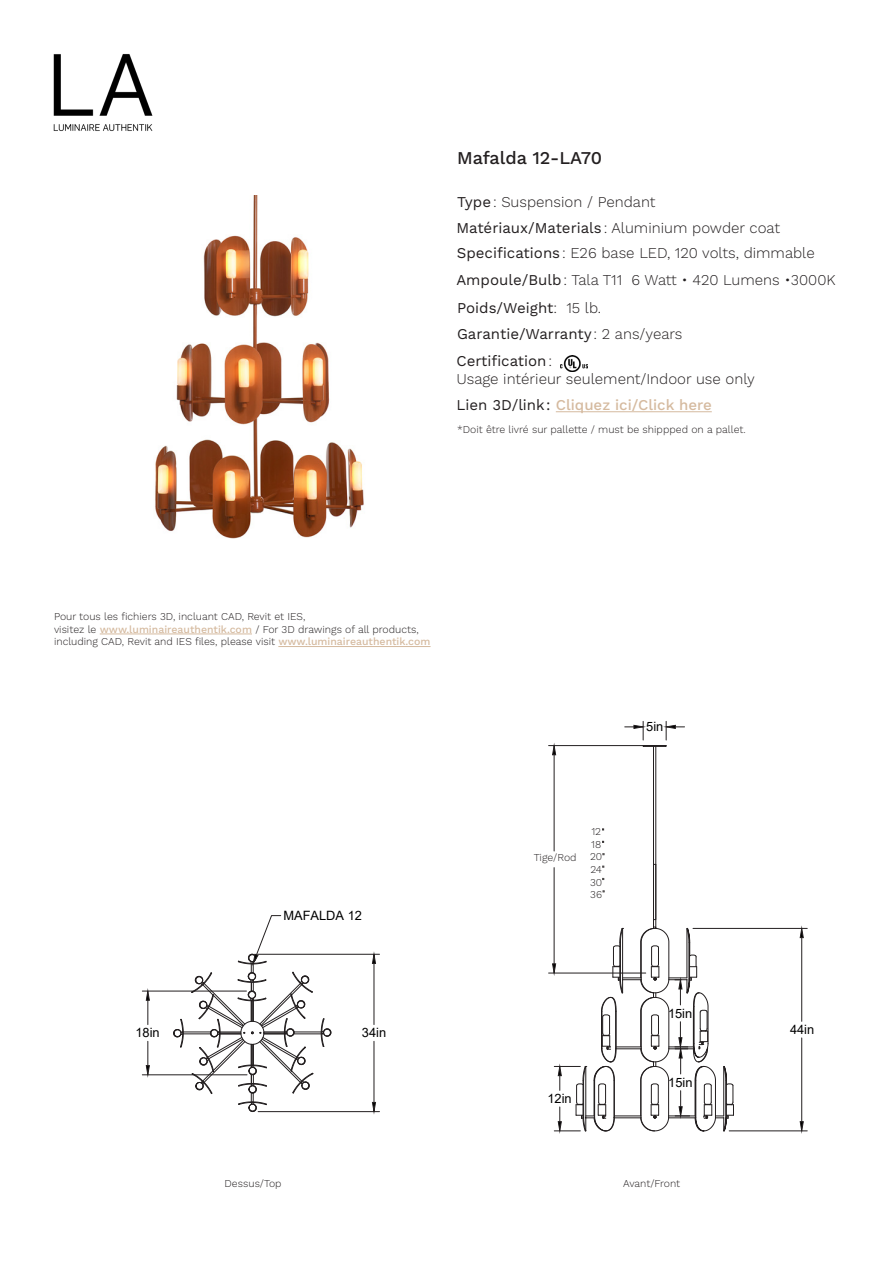
<style>
.page{position:relative;width:893px;height:1263px;background:#fff}
.page>*{position:absolute;margin:0;border:0;box-sizing:border-box;transform-origin:0 0}
.t1{font:500 18px "Work Sans";color:#231f20}
.t2{font:300 15px/26.4px "Work Sans";color:#231f20}
.t3{font:15px/26.4px "Work Sans";color:#231f20}
.t4{font:12.9px "Arial";color:#000}
.t5{font:300 10.5px/12.6px "Work Sans";color:#231f20}
.s1{font-weight:400}
.s2{font-weight:300}
.s3{font-weight:500;color:#d5ba9f}
</style>
<div class="page">
<img style="left:53px;top:54px;width:100px;height:77px">
<hr style="left:100px;top:634px;width:152px;height:1px;background:#d5ba9f">
<hr style="left:278px;top:646px;width:153px;height:1px;background:#d5ba9f">
<img style="left:155px;top:196px;width:209px;height:343px">
<hr style="left:556px;top:411px;width:156px;height:1px;background:#d5ba9f">
<img style="left:560px;top:355px;width:27px;height:16px">
<hr style="left:258px;top:954px;width:121px;height:1px;background:#231f20">
<hr style="left:258px;top:1111px;width:121px;height:1px;background:#231f20">
<hr style="left:374px;top:963px;width:1px;height:61px;background:#231f20">
<hr style="left:374px;top:1041px;width:1px;height:61px;background:#231f20">
<svg style="left:372px;top:953px;width:4px;height:11px"></svg>
<svg style="left:372px;top:1102px;width:4px;height:10px"></svg>
<svg style="left:172px;top:915px;width:160px;height:198px"></svg>
<hr style="left:142px;top:991px;width:104px;height:1px;background:#231f20">
<hr style="left:142px;top:1074px;width:105px;height:1px;background:#231f20">
<svg style="left:146px;top:990px;width:4px;height:34px"></svg>
<svg style="left:146px;top:1041px;width:4px;height:34px"></svg>
<hr style="left:653px;top:746px;width:1px;height:182px;background:#231f20">
<hr style="left:655px;top:746px;width:1px;height:182px;background:#231f20">
<svg style="left:654px;top:863px;width:3px;height:57px"></svg>
<hr style="left:693px;top:928px;width:114px;height:1px;background:#231f20">
<hr style="left:729px;top:1130px;width:78px;height:1px;background:#231f20">
<hr style="left:801px;top:938px;width:1px;height:83px;background:#231f20">
<hr style="left:801px;top:1038px;width:1px;height:84px;background:#231f20">
<svg style="left:799px;top:928px;width:5px;height:10px"></svg>
<svg style="left:799px;top:1121px;width:5px;height:10px"></svg>
<hr style="left:549px;top:973px;width:97px;height:1px;background:#231f20">
<hr style="left:549px;top:745px;width:112px;height:1px;background:#231f20">
<hr style="left:554px;top:867px;width:1px;height:97px;background:#231f20">
<hr style="left:554px;top:755px;width:1px;height:96px;background:#231f20">
<svg style="left:552px;top:745px;width:4px;height:10px"></svg>
<svg style="left:552px;top:926px;width:182px;height:207px"></svg>
<svg style="left:625px;top:721px;width:59px;height:26px"></svg>
<h1 class="t1" style="left:457px;top:147px;width:147px">Mafalda 12-LA70</h1>
<h2 class="t2" style="left:456px;top:189px;width:325px"><span class="s1">Type</span>: Suspension / Pendant<br><span class="s1">Matériaux/Materials</span>: Aluminium powder coat</h2>
<h2 class="t2" style="left:456px;top:240px;width:381px"><span class="s1">Specifications</span>: E26 base LED, 120 volts, dimmable<br><span class="s1">Ampoule/Bulb</span>: Tala T11 6 Watt • 420 Lumens •3000K</h2>
<h2 class="t3" style="left:456px;top:295px;width:228px">Poids/Weight<span class="s2">: 15 lb.<br></span>Garantie/Warranty<span class="s2">: 2 ans/years<br></span>Certification<span class="s2">:</span></h2>
<h2 class="t2" style="left:456px;top:366px;width:300px">Usage intérieur seulement/Indoor use only<br><span class="s1">Lien 3D/link:</span> <span class="s3">Cliquez ici/Click here</span></h2>
<p class="t5" style="left:457px;top:424px;width:290px">*Doit être livré sur pallette / must be shippped on a pallet.</p>
<p class="t5" style="left:54px;top:611px;width:378px">Pour tous les fichiers 3D, incluant CAD, Revit et IES,<br>visitez le <span class="s3">www.luminaireauthentik.com</span> / For 3D drawings of all products, including CAD, Revit and IES files, please visit <span class="s3">www.luminaireauthentik.com</span></p>
<p class="t4" style="left:283px;top:908px;width:80px">MAFALDA 12</p>
<p class="t5" style="left:534px;top:852px;width:44px">Tige/Rod</p>
<p class="t4" style="left:541px;top:852px;width:27px">TBD</p>
<p class="t5" style="left:590px;top:826px;width:14px">12<br>18<br>20<br>24<br>30<br>36</p>
<p class="t4" style="left:646px;top:720px;width:19px">5in</p>
<p class="t4" style="left:668px;top:1006px;width:26px">15in</p>
<p class="t4" style="left:135px;top:1026px;width:26px">18in</p>
<p class="t4" style="left:790px;top:1022px;width:26px">44in</p>
<p class="t4" style="left:362px;top:1026px;width:26px">34in</p>
<p class="t4" style="left:547px;top:1091px;width:26px">12in</p>
<p class="t4" style="left:668px;top:1075px;width:26px">15in</p>
<p class="t5" style="left:225px;top:1177px;width:59px">Dessus/Top</p>
<p class="t5" style="left:623px;top:1177px;width:59px">Avant/Front</p>
</div>
